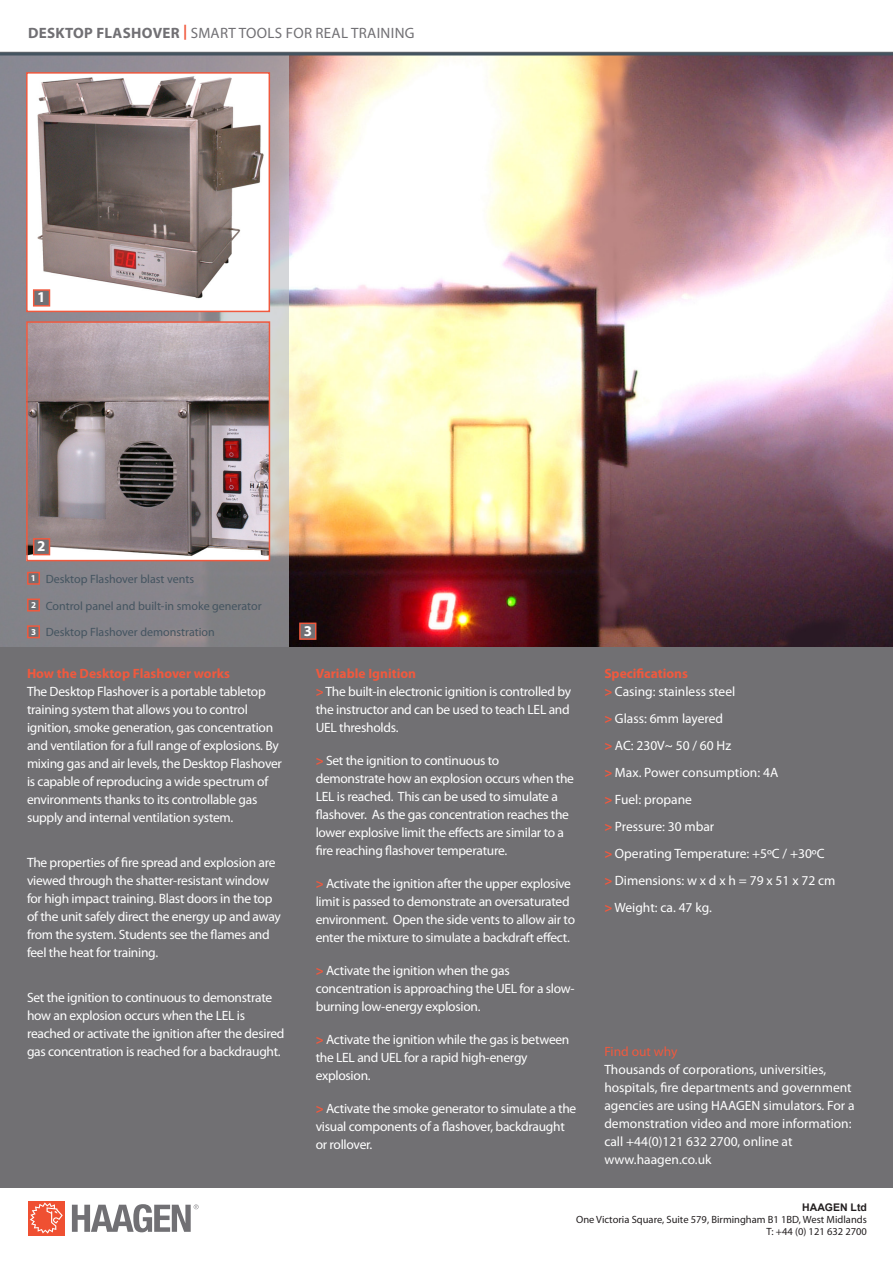
<style>
.page{position:relative;width:893px;height:1263px;background:#fff}
.page>*{position:absolute;margin:0;border:0;box-sizing:border-box;transform-origin:0 0}
.t1{font:15px "Myriad Pro";letter-spacing:.02em;color:#717074}
.t2{font:700 15px "Myriad Pro";color:#fff}
.subhead_3{font:13.5px/18px "Myriad Pro";letter-spacing:-.02em;color:#fff}
.subhead_3-2{font:13.5px/18px "Myriad Pro";color:#fff}
.t3{font:12px "Myriad Pro";color:#445460}
.caption_red{font:10.5px "Myriad Pro";color:#231f20}
.t4{font:700 10.5px "Arial";color:#231f20}
.t5{font:700 9px "Myriad Pro";color:#fff}
.s1{font-weight:700}
.s2{font-weight:700;color:#f0593e}
.s3{color:#f0593e}
</style>
<div class="page">
<img style="left:289px;top:56px;width:604px;height:591px">
<svg style="left:0;top:56px;width:289px;height:591px;background:#939096"></svg>
<div style="left:28px;top:1201px;width:36px;height:34px;background:#ef5032"></div>
<svg style="left:30px;top:1202px;width:33px;height:31px"></svg>
<svg style="left:72px;top:1204px;width:127px;height:28px"></svg>
<hr style="left:0;top:52px;width:893px;height:3px;background:#717073">
<div style="left:0;top:647px;width:893px;height:540px;background:#717073"></div>
<hr style="left:0;top:53px;width:893px;height:3px;background:#445460">
<div style="left:27px;top:73px;width:242px;height:238px;background:#fff"></div>
<img style="left:37px;top:76px;width:227px;height:224px">
<div style="left:26px;top:72px;width:244px;height:240px;border:2px solid #f0593e"></div>
<div style="left:27px;top:598px;width:13px;height:13px;background:#717074;border:2px solid #f0593e"></div>
<div style="left:27px;top:625px;width:13px;height:13px;background:#717074;border:2px solid #f0593e"></div>
<div style="left:299px;top:623px;width:17px;height:17px;background:#717074;border:2px solid #f0593e"></div>
<div style="left:33px;top:289px;width:17px;height:18px;background:#717074;border:2px solid #f0593e"></div>
<img style="left:29px;top:324px;width:238px;height:234px">
<div style="left:26px;top:321px;width:244px;height:240px;border:2px solid #f0593e"></div>
<div style="left:33px;top:538px;width:17px;height:17px;background:#717074;border:2px solid #f0593e"></div>
<div style="left:27px;top:572px;width:13px;height:13px;background:#717074;border:2px solid #f0593e"></div>
<p class="t1" style="left:28px;top:23px;width:388px"><span class="s1">DESKTOP FLASHOVER</span> <span class="s2">|</span> SMART TOOLS FOR REAL TRAINING</p>
<p class="t2" style="left:37px;top:287px;width:10px">1</p>
<p class="t2" style="left:37px;top:536px;width:10px">2</p>
<p class="t5" style="left:31px;top:572px;width:6px">1</p>
<p class="t5" style="left:31px;top:599px;width:6px">2</p>
<p class="t5" style="left:31px;top:626px;width:6px">3</p>
<p class="t3" style="left:46px;top:572px;width:150px">Desktop Flashover blast vents</p>
<p class="t3" style="left:46px;top:598px;width:217px">Control panel and built-in smoke generator</p>
<p class="t3" style="left:46px;top:624px;width:170px">Desktop Flashover demonstration</p>
<p class="subhead_3" style="left:27px;top:664px;width:256px"><span class="s2">How the Desktop Flashover works<br></span>The Desktop Flashover is a portable tabletop training system that allows you to control ignition, smoke generation, gas concentration and ventilation for a full range of explosions. By mixing gas and air levels, the Desktop Flashover is capable of reproducing a wide spectrum of environments thanks to its controllable gas supply and internal ventilation system.</p>
<p class="subhead_3" style="left:27px;top:853px;width:255px">The properties of fire spread and explosion are viewed through the shatter-resistant window for high impact training. Blast doors in the top of the unit safely direct the energy up and away from the system. Students see the flames and feel the heat for training.</p>
<p class="subhead_3" style="left:27px;top:988px;width:259px">Set the ignition to continuous to demonstrate how an explosion occurs when the LEL is reached or activate the ignition after the desired gas concentration is reached for a backdraught.</p>
<p class="t2" style="left:304px;top:621px;width:10px">3</p>
<p class="subhead_3" style="left:316px;top:664px;width:257px"><span class="s2">Variable Ignition<br>&gt;</span> The built-in electronic ignition is controlled by the instructor and can be used to teach LEL and UEL thresholds.</p>
<p class="subhead_3" style="left:316px;top:751px;width:260px"><span class="s2">&gt;</span> Set the ignition to continuous to<br>demonstrate how an explosion occurs when the LEL is reached. This can be used to simulate a flashover. As the gas concentration reaches the lower explosive limit the effects are similar to a fire reaching flashover temperature.</p>
<p class="subhead_3" style="left:316px;top:874px;width:261px"><span class="s2">&gt;</span> Activate the ignition after the upper explosive limit is passed to demonstrate an oversaturated environment. Open the side vents to allow air to enter the mixture to simulate a backdraft effect.</p>
<p class="subhead_3" style="left:316px;top:961px;width:260px"><span class="s2">&gt;</span> Activate the ignition when the gas concentration is approaching the UEL for a slow&shy;burning low-energy explosion.</p>
<p class="subhead_3" style="left:316px;top:1030px;width:255px"><span class="s2">&gt;</span> Activate the ignition while the gas is between the LEL and UEL for a rapid high-energy explosion.</p>
<p class="subhead_3" style="left:316px;top:1099px;width:262px"><span class="s2">&gt;</span> Activate the smoke generator to simulate a the visual components of a flashover, backdraught or rollover.</p>
<p class="subhead_3-2" style="left:604px;top:664px;width:133px"><span class="s2">Specifications<br>&gt;</span> Casing: stainless steel</p>
<p class="subhead_3-2" style="left:604px;top:709px;width:120px"><span class="s2">&gt;</span> Glass: 6mm layered</p>
<p class="subhead_3-2" style="left:604px;top:736px;width:129px"><span class="s2">&gt;</span> AC: 230V~ 50 / 60 Hz</p>
<p class="subhead_3-2" style="left:604px;top:763px;width:175px"><span class="s2">&gt;</span> Max. Power consumption: 4A</p>
<p class="subhead_3-2" style="left:604px;top:790px;width:89px"><span class="s2">&gt;</span> Fuel: propane</p>
<p class="subhead_3-2" style="left:604px;top:817px;width:112px"><span class="s2">&gt;</span> Pressure: 30 mbar</p>
<p class="subhead_3-2" style="left:604px;top:844px;width:222px"><span class="s2">&gt;</span> Operating Temperature: +5ºC / +30ºC</p>
<p class="subhead_3-2" style="left:604px;top:871px;width:233px"><span class="s2">&gt;</span> Dimensions: w x d x h = 79 x 51 x 72 cm</p>
<p class="subhead_3-2" style="left:604px;top:898px;width:109px"><span class="s2">&gt;</span> Weight: ca. 47 kg.</p>
<p class="subhead_3-2" style="left:604px;top:1042px;width:252px"><span class="s3">Find out why<br></span>Thousands of corporations, universities, hospitals, fire departments and government agencies are using HAAGEN simulators. For a demonstration video and more information: call +44(0)121 632 2700, online at www.haagen.co.uk</p>
<p class="t4" style="left:802px;top:1200px;width:66px">HAAGEN Ltd</p>
<p class="caption_red" style="left:576px;top:1212px;width:292px">One Victoria Square, Suite 579, Birmingham B1 1BD, West Midlands</p>
<p class="caption_red" style="left:766px;top:1224px;width:102px">T: +44 (0) 121 632 2700</p>
</div>
